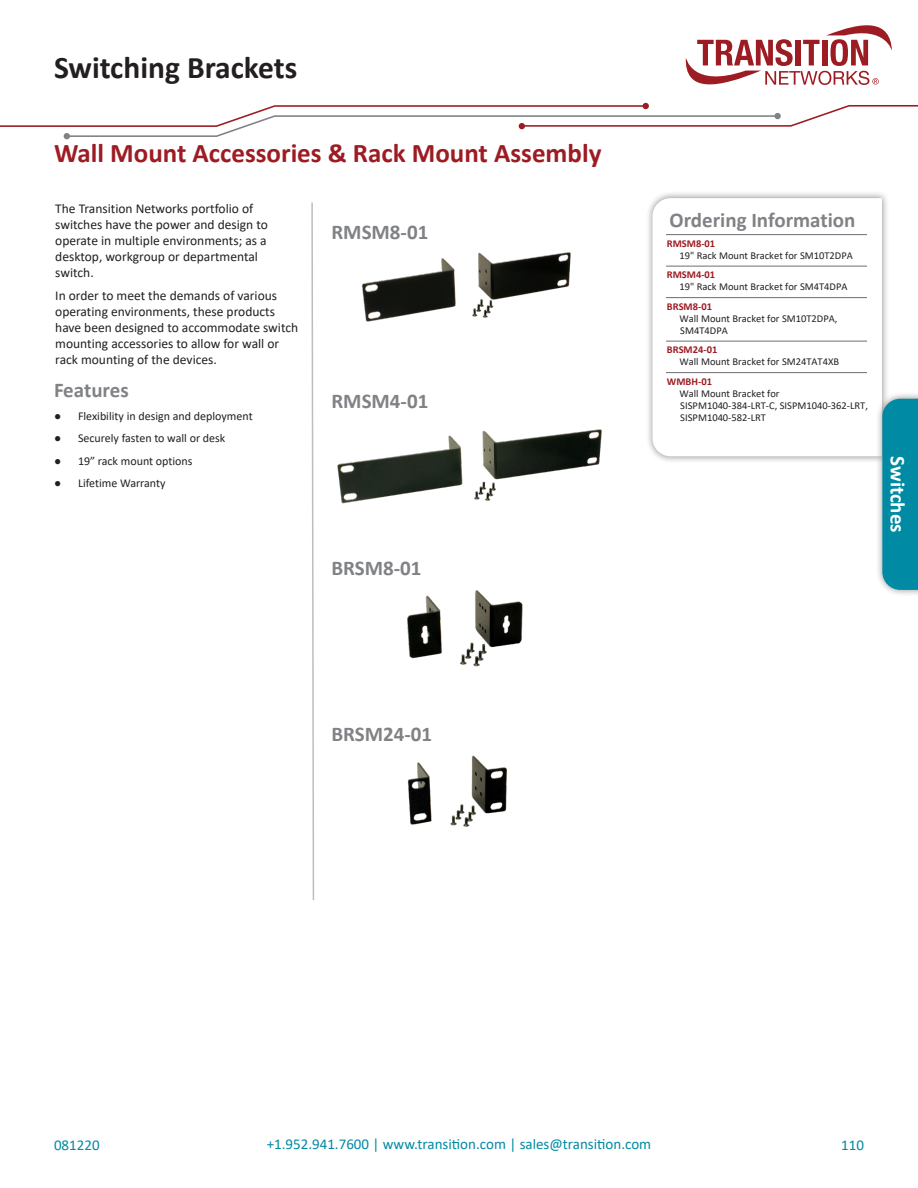
<style>
.page{position:relative;width:918px;height:1188px;background:#fff}
.page>*{position:absolute;margin:0;border:0;box-sizing:border-box;transform-origin:0 0}
._2020_Page_Title{font:700 31.5px "Calibri";color:#231f20}
._2020_Red_Title_Desc{font:700 27px "Calibri";color:#9d1c23}
._2020_Ordering_Info{font:700 21px "Calibri";color:#808285}
.t1{font:700 21px "Calibri";color:#fff}
.t2{font:15px "Calibri";color:#008aa3}
._2020_Paragraph_Desc{font:13.5px/16.2px "Calibri";color:#231f20}
.t3{font:12px "Calibri";color:#231f20}
._2020_SKU_descriptio{font:10.5px/12px "Calibri";color:#231f20}
._2020_SKU_Title{font:700 10.5px "Calibri";color:#9d1c23}
</style>
<div class="page">
<svg style="left:311px;top:202px;width:4px;height:699px"></svg>
<div style="left:646px;top:191px;width:243px;height:272px;background:#231f20;opacity:.48"></div>
<svg style="left:652px;top:198px;width:230px;height:258px"></svg>
<hr style="left:666px;top:234px;width:201px;height:1px;background:#716c71">
<hr style="left:666px;top:266px;width:201px;height:1px;background:#716c71">
<hr style="left:666px;top:297px;width:201px;height:1px;background:#716c71">
<hr style="left:666px;top:341px;width:201px;height:1px;background:#716c71">
<hr style="left:666px;top:372px;width:201px;height:1px;background:#716c71">
<img style="left:337px;top:429px;width:265px;height:75px">
<img style="left:362px;top:252px;width:209px;height:70px">
<img style="left:407px;top:755px;width:100px;height:72px">
<img style="left:407px;top:590px;width:116px;height:77px">
<svg style="left:685px;top:25px;width:207px;height:60px"></svg>
<svg style="left:0;top:103px;width:918px;height:36px"></svg>
<div style="left:875px;top:392px;width:43px;height:205px;background:#231f20;opacity:.48"></div>
<div style="left:882px;top:399px;width:36px;height:191px;background:#008aa3"></div>
<p class="_2020_Page_Title" style="left:54px;top:45px;width:245px">Switching Brackets</p>
<p class="_2020_Red_Title_Desc" style="left:54px;top:134px;width:549px">Wall Mount Accessories &amp; Rack Mount Assembly</p>
<p class="_2020_Paragraph_Desc" style="left:55px;top:200px;width:214px">The Transition Networks portfolio of switches have the power and design to operate in multiple environments; as a desktop, workgroup or departmental switch.</p>
<p class="_2020_Paragraph_Desc" style="left:55px;top:287px;width:244px">In order to meet the demands of various operating environments, these products have been designed to accommodate switch mounting accessories to allow for wall or rack mounting of the devices.</p>
<p class="_2020_Ordering_Info" style="left:54px;top:375px;width:76px">Features</p>
<p class="t3" style="left:54px;top:407px;width:200px">● Flexibility in design and deployment</p>
<p class="t3" style="left:54px;top:430px;width:173px">● Securely fasten to wall or desk</p>
<p class="t3" style="left:54px;top:452px;width:140px">● 19” rack mount options</p>
<p class="t3" style="left:54px;top:475px;width:113px">● Lifetime Warranty</p>
<p class="_2020_Ordering_Info" style="left:332px;top:217px;width:98px">RMSM8-01</p>
<p class="_2020_Ordering_Info" style="left:332px;top:386px;width:98px">RMSM4-01</p>
<p class="_2020_Ordering_Info" style="left:332px;top:553px;width:92px">BRSM8-01</p>
<p class="_2020_Ordering_Info" style="left:332px;top:719px;width:102px">BRSM24-01</p>
<p class="_2020_Ordering_Info" style="left:670px;top:206px;width:187px">Ordering Information</p>
<p class="_2020_SKU_Title" style="left:667px;top:236px;width:50px">RMSM8-01</p>
<p class="_2020_SKU_descriptio" style="left:680px;top:249px;width:175px">19" Rack Mount Bracket for SM10T2DPA</p>
<p class="_2020_SKU_Title" style="left:667px;top:267px;width:50px">RMSM4-01</p>
<p class="_2020_SKU_descriptio" style="left:680px;top:281px;width:170px">19" Rack Mount Bracket for SM4T4DPA</p>
<p class="_2020_SKU_Title" style="left:667px;top:299px;width:47px">BRSM8-01</p>
<p class="_2020_SKU_descriptio" style="left:680px;top:312px;width:159px">Wall Mount Bracket for SM10T2DPA,<br>SM4T4DPA</p>
<p class="_2020_SKU_Title" style="left:667px;top:342px;width:52px">BRSM24-01</p>
<p class="_2020_SKU_descriptio" style="left:680px;top:356px;width:161px">Wall Mount Bracket for SM24TAT4XB</p>
<p class="_2020_SKU_Title" style="left:667px;top:374px;width:47px">WMBH-01</p>
<p class="_2020_SKU_descriptio" style="left:680px;top:387px;width:190px">Wall Mount Bracket for<br>SISPM1040-384-LRT-C, SISPM1040-362-LRT,<br>SISPM1040-582-LRT</p>
<h3 class="t1" style="left:913px;top:456px;width:78px;rotate:90deg">Switches</h3>
<p class="t2" style="left:54px;top:1134px;width:47px">081220</p>
<p class="t2" style="left:267px;top:1133px;width:386px">+1.952.941.7600 | www.transition.com | sales@transition.com</p>
<p class="t2" style="left:841px;top:1135px;width:24px">110</p>
</div>
